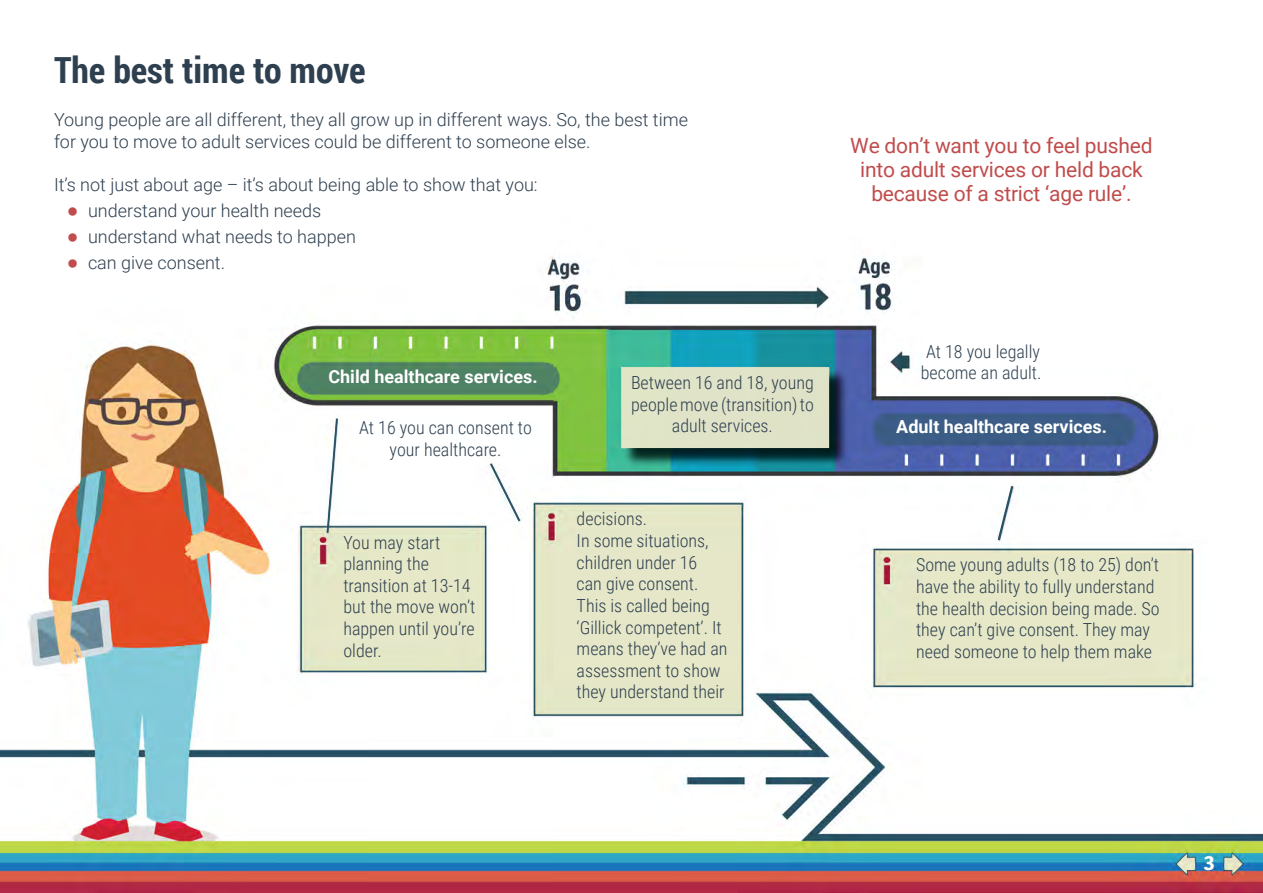
<style>
.page{position:relative;width:1263px;height:893px;background:#fff}
.page>*{position:absolute;margin:0;border:0;box-sizing:border-box;transform-origin:0 0}
.t1{font:700 36px "Roboto Condensed";color:#2e3f4f}
.t2{font:21px/24px "Roboto";letter-spacing:-.01em;color:#c14c4c;text-align:center}
.t3{font:600 21px "Source Sans Pro";color:#fff}
.t4{font:300 18px/21.6px "Roboto Condensed";color:#2e3f4f}
.t5{font:300 18px/21.6px "Roboto";color:#2e3f4f}
.t6{font:700 18px "Roboto";color:#fff}
.s1{font-family:"Arial";font-weight:700;font-size:19.5px;color:#c14c4c}
</style>
<div class="page">
<img style="left:0;top:256px;width:1263px;height:637px">
<svg style="left:996px;top:484px;width:18px;height:58px"></svg>
<svg style="left:489px;top:462px;width:32px;height:61px"></svg>
<div style="left:624px;top:369px;width:223px;height:97px;background:#000;opacity:.75"></div>
<div style="left:621px;top:367px;width:208px;height:81px;background:#e6e7c9"></div>
<svg style="left:326px;top:417px;width:12px;height:117px"></svg>
<p class="t1" style="left:54px;top:45px;width:313px">The best time to move</p>
<p class="t5" style="left:54px;top:109px;width:635px">Young people are all different, they all grow up in different ways. So, the best time for you to move to adult services could be different to someone else.</p>
<p class="t5" style="left:54px;top:173px;width:485px">It’s not just about age – it’s about being able to show that you:</p>
<p class="t5" style="left:67px;top:199px;width:256px"><span class="s1">●</span> understand your health needs</p>
<p class="t5" style="left:67px;top:225px;width:291px"><span class="s1">●</span> understand what needs to happen</p>
<p class="t5" style="left:67px;top:251px;width:160px"><span class="s1">●</span> can give consent.</p>
<p class="t6" style="left:328px;top:364px;width:211px">Child healthcare services.</p>
<p class="t4" style="left:359px;top:416px;width:174px;text-align:center">At 16 you can consent to your healthcare.</p>
<p class="t4" style="left:343px;top:531px;width:133px">You may start planning the transition at 13-14 but the move won’t happen until you’re older.</p>
<p class="t4" style="left:631px;top:371px;width:184px;text-align:center">Between 16 and 18, young people move (transition) to adult services.</p>
<p class="t4" style="left:577px;top:508px;width:72px">decisions.</p>
<p class="t4" style="left:577px;top:529px;width:152px">In some situations, children under 16<br>can give consent.<br>This is called being ‘Gillick competent’. It means they’ve had an assessment to show they understand their</p>
<p class="t2" style="left:850px;top:133px;width:304px">We don’t want you to feel pushed into adult services or held back because of a strict ‘age rule’.</p>
<p class="t4" style="left:921px;top:340px;width:122px">At 18 you legally become an adult.</p>
<p class="t6" style="left:896px;top:414px;width:212px">Adult healthcare services.</p>
<p class="t4" style="left:916px;top:553px;width:245px">Some young adults (18 to 25) don’t have the ability to fully understand the health decision being made. So they can’t give consent. They may need someone to help them make</p>
<p class="t3" style="left:1203px;top:849px;width:12px">3</p>
</div>
